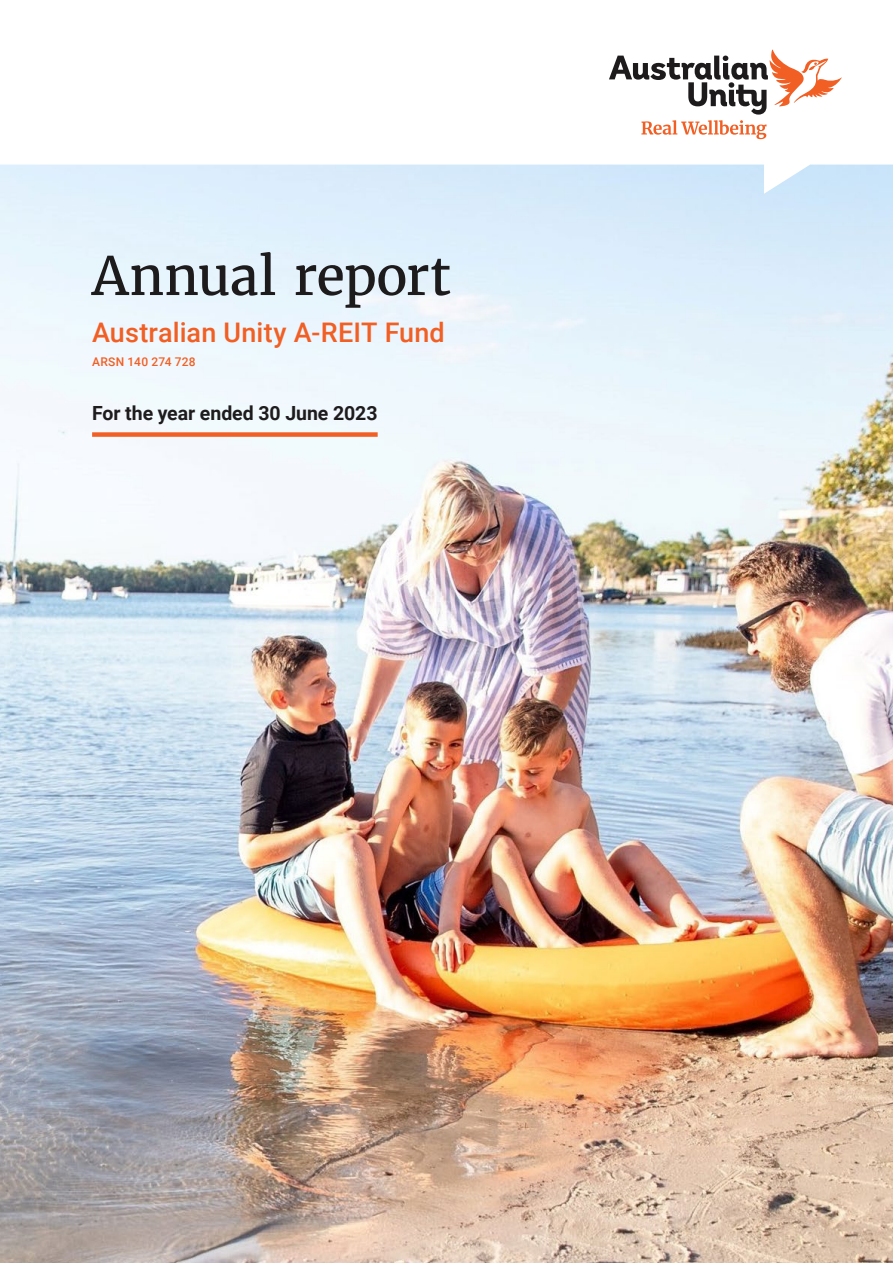
<style>
.page{position:relative;width:893px;height:1263px;background:#fff}
.page>*{position:absolute;margin:0;border:0;box-sizing:border-box;transform-origin:0 0}
.t1{font:52.5px "Merriweather";letter-spacing:-.015em;color:#1e1b1d}
.t2{font:500 27px "Roboto";letter-spacing:.005em;color:#f15f24}
.t3{font:700 19.5px "Roboto";letter-spacing:-.005em;color:#1e1b1d}
.t4{font:500 12px "Roboto";letter-spacing:.025em;color:#f15f24}
</style>
<div class="page">
<img style="left:0;top:165px;width:893px;height:1098px">
<div style="left:92px;top:432px;width:286px;height:5px;background:#f15f24"></div>
<svg style="left:609px;top:50px;width:233px;height:89px"></svg>
<h1 class="t1" style="left:92px;top:243px;width:360px">Annual report</h1>
<p class="t2" style="left:92px;top:313px;width:354px">Australian Unity A-REIT Fund</p>
<p class="t4" style="left:92px;top:353px;width:105px">ARSN 140 274 728</p>
<p class="t3" style="left:92px;top:399px;width:287px">For the year ended 30 June 2023</p>
</div>
